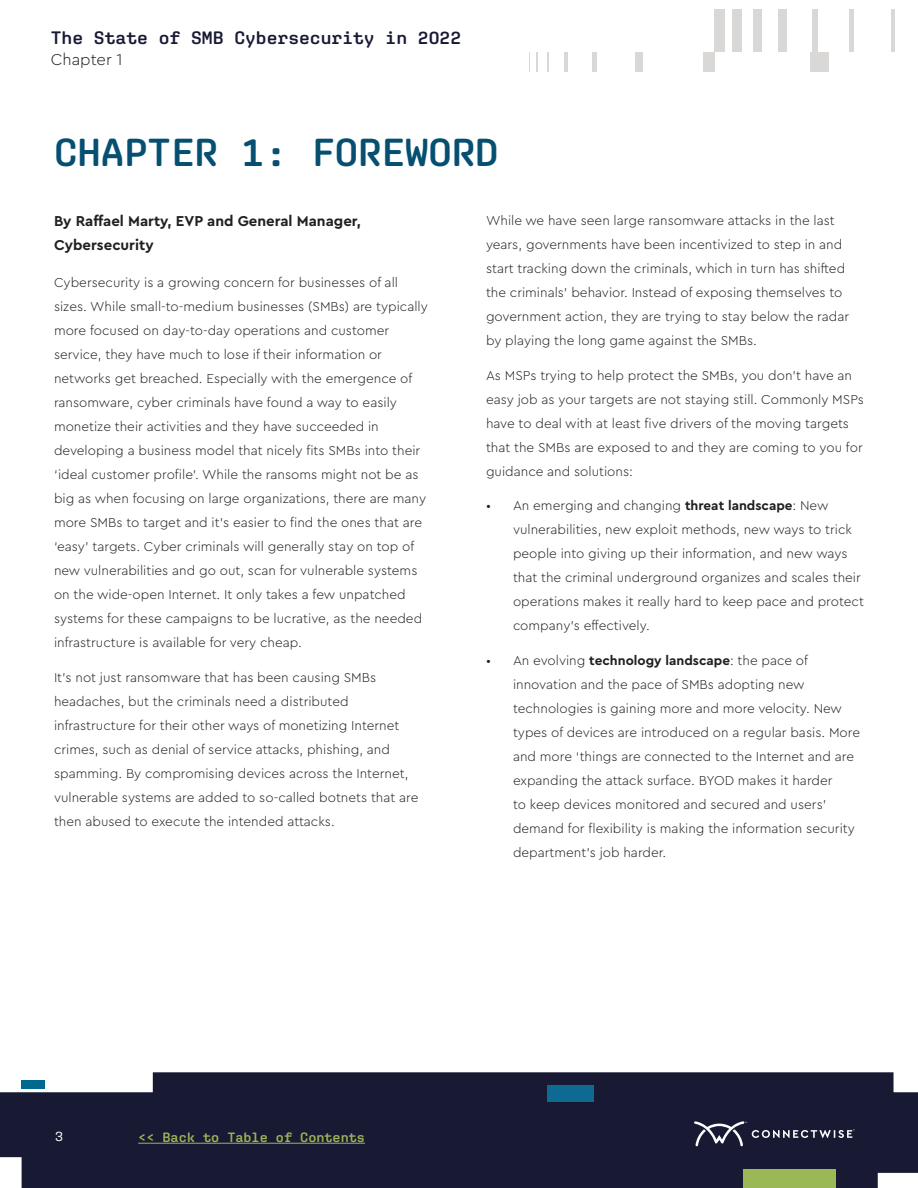
<style>
.page{position:relative;width:918px;height:1188px;background:#fff}
.page>*{position:absolute;margin:0;border:0;box-sizing:border-box;transform-origin:0 0}
.Body_-_Chapter{font:600 39px "Aglet Mono";color:#074f71}
.t1{font:600 18px "Aglet Mono";color:#181a34}
.t2{font:300 16.5px "Cera Pro";color:#231f20}
.Body_-_Heading_1___T{font:700 15px/24px "Cera Pro";color:#231f20}
.t3{font:300 13.5px/24px "Cera Pro";color:#231f20}
.t4{font:600 13.5px "Aglet Mono";color:#9eb357}
.t5{font:13.5px "Aglet Mono";color:#fff}
.s1{font-weight:700}
</style>
<div class="page">
<div style="left:0;top:1072px;width:918px;height:116px;background:#181a34"></div>
<div style="left:548px;top:1085px;width:46px;height:17px;background:#0d6a93"></div>
<div style="left:21px;top:1080px;width:24px;height:8px;background:#00698f"></div>
<div style="left:743px;top:1170px;width:93px;height:18px;background:#9bb857"></div>
<div style="left:810px;top:53px;width:18px;height:19px;background:#d9d8d6"></div>
<div style="left:703px;top:53px;width:12px;height:19px;background:#d9d8d6"></div>
<div style="left:636px;top:53px;width:7px;height:19px;background:#d9d8d6"></div>
<div style="left:592px;top:53px;width:5px;height:19px;background:#d9d8d6"></div>
<hr style="left:565px;top:53px;width:3px;height:19px;background:#d9d8d6">
<svg style="left:547px;top:53px;width:2px;height:19px"></svg>
<svg style="left:536px;top:53px;width:2px;height:19px"></svg>
<svg style="left:529px;top:53px;width:1px;height:19px"></svg>
<div style="left:714px;top:10px;width:10px;height:42px;background:#d9d8d6"></div>
<div style="left:732px;top:10px;width:10px;height:42px;background:#d9d8d6"></div>
<div style="left:753px;top:10px;width:9px;height:42px;background:#d9d8d6"></div>
<div style="left:778px;top:10px;width:9px;height:42px;background:#d9d8d6"></div>
<div style="left:813px;top:10px;width:5px;height:42px;background:#d9d8d6"></div>
<div style="left:849px;top:10px;width:5px;height:42px;background:#d9d8d6"></div>
<hr style="left:892px;top:10px;width:3px;height:42px;background:#d9d8d6">
<hr style="left:138px;top:1143px;width:227px;height:1px;background:#9eb357">
<svg style="left:694px;top:1121px;width:161px;height:25px;background:#3b3d53"></svg>
<h2 class="t1" style="left:51px;top:27px;width:412px">The State of SMB Cybersecurity in 2022</h2>
<p class="t2" style="left:51px;top:49px;width:73px">Chapter 1</p>
<p class="Body_-_Chapter" style="left:54px;top:129px;width:446px">Chapter 1: FOREWORD</p>
<p class="Body_-_Heading_1___T" style="left:54px;top:208px;width:308px">By Raffael Marty, EVP and General Manager,<br>Cybersecurity</p>
<p class="t3" style="left:54px;top:270px;width:375px">Cybersecurity is a growing concern for businesses of all sizes. While small-to-medium businesses (SMBs) are typically more focused on day-to-day operations and customer service, they have much to lose if their information or networks get breached. Especially with the emergence of ransomware, cyber criminals have found a way to easily monetize their activities and they have succeeded in developing a business model that nicely fits SMBs into their ‘ideal customer profile’. While the ransoms might not be as big as when focusing on large organizations, there are many more SMBs to target and it’s easier to find the ones that are ‘easy’ targets. Cyber criminals will generally stay on top of new vulnerabilities and go out, scan for vulnerable systems on the wide-open Internet. It only takes a few unpatched systems for these campaigns to be lucrative, as the needed infrastructure is available for very cheap.</p>
<p class="t3" style="left:54px;top:665px;width:366px">It’s not just ransomware that has been causing SMBs headaches, but the criminals need a distributed infrastructure for their other ways of monetizing Internet crimes, such as denial of service attacks, phishing, and spamming. By compromising devices across the Internet, vulnerable systems are added to so-called botnets that are then abused to execute the intended attacks.</p>
<p class="t3" style="left:486px;top:208px;width:365px">While we have seen large ransomware attacks in the last years, governments have been incentivized to step in and start tracking down the criminals, which in turn has shifted the criminals’ behavior. Instead of exposing themselves to government action, they are trying to stay below the radar by playing the long game against the SMBs.</p>
<p class="t3" style="left:486px;top:362px;width:379px">As MSPs trying to help protect the SMBs, you don’t have an easy job as your targets are not staying still. Commonly MSPs have to deal with at least five drivers of the moving targets that the SMBs are exposed to and they are coming to you for guidance and solutions:</p>
<p class="t3" style="left:513px;top:493px;width:352px;text-indent:-27px">• An emerging and changing <span class="s1">threat landscape</span>: New vulnerabilities, new exploit methods, new ways to trick people into giving up their information, and new ways that the criminal underground organizes and scales their operations makes it really hard to keep pace and protect company’s effectively.</p>
<p class="t3" style="left:513px;top:648px;width:349px;text-indent:-27px">• An evolving <span class="s1">technology landscape</span>: the pace of innovation and the pace of SMBs adopting new technologies is gaining more and more velocity. New types of devices are introduced on a regular basis. More and more ‘things are connected to the Internet and are expanding the attack surface. BYOD makes it harder<br>to keep devices monitored and secured and users’ demand for flexibility is making the information security department’s job harder.</p>
<p class="t5" style="left:55px;top:1129px;width:10px">3</p>
<p class="t4" style="left:138px;top:1129px;width:228px">&lt;&lt; Back to Table of Contents</p>
</div>
